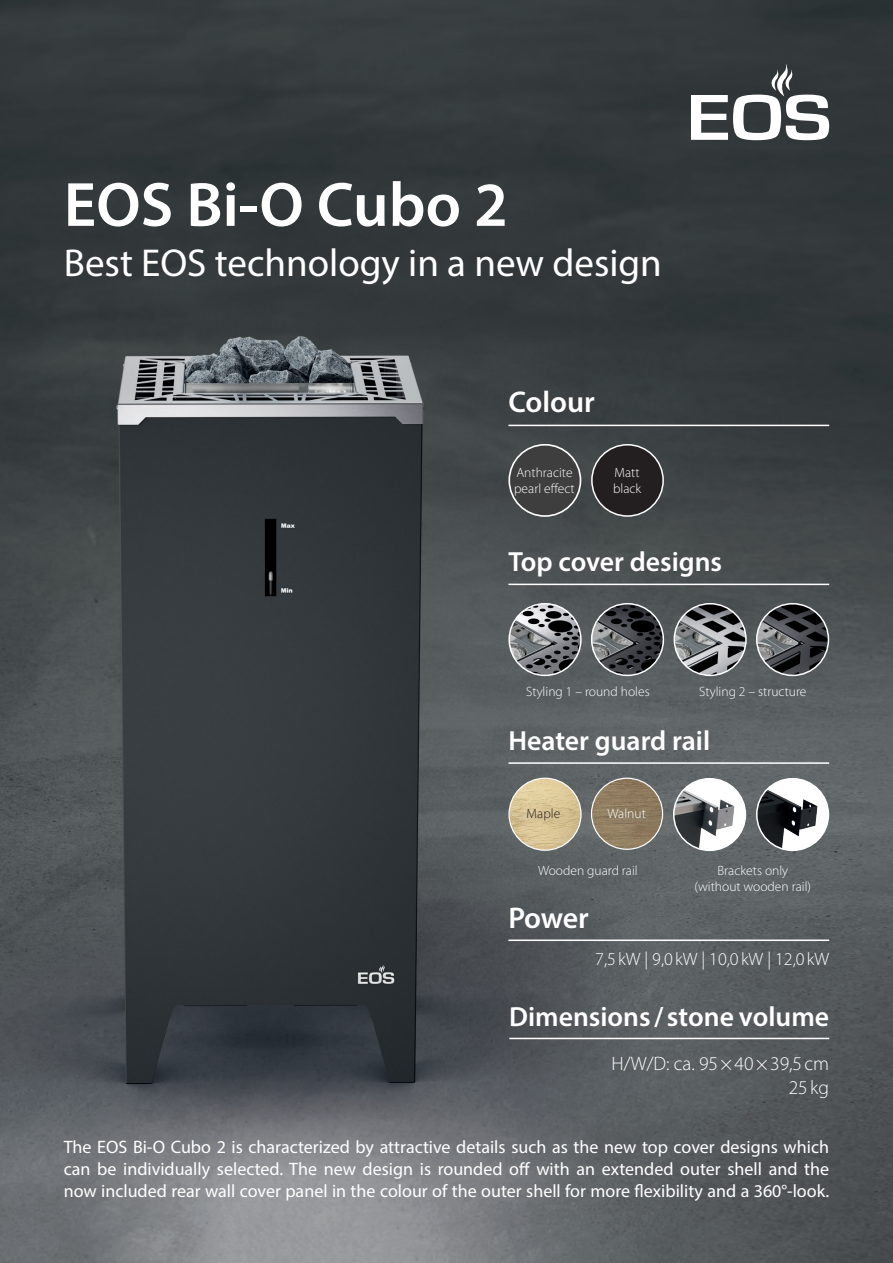
<style>
.page{position:relative;width:893px;height:1263px;background:#fff}
.page>*{position:absolute;margin:0;border:0;box-sizing:border-box;transform-origin:0 0}
.t1{font:600 63px "Myriad Pro";color:#fff}
.t2{font:39px "Myriad Pro";color:#fff}
.t3{font:600 30px "Myriad Pro";letter-spacing:-.005em;color:#fff}
.t4{font:600 27.75px "Myriad Pro";color:#fff}
.t5{font:300 19.5px "Myriad Pro";color:#fff}
.t6{font:18px/21.6px "Myriad Pro";color:#fff;text-align:justify}
.t7{font:300 18px "Myriad Pro";color:#fff}
.t8{font:300 13.5px "Myriad Pro";color:#fff}
.t9{font:300 13.5px "Myriad Pro";color:#231f20}
</style>
<div class="page">
<img style="left:0;top:0;width:893px;height:1263px">
<svg style="left:691px;top:64px;width:138px;height:76px"></svg>
<img style="left:592px;top:604px;width:71px;height:71px;border-radius:36px">
<div style="left:591px;top:603px;width:73px;height:73px;border:2px solid #fff;border-radius:50%"></div>
<img style="left:757px;top:604px;width:71px;height:71px;border-radius:36px">
<div style="left:756px;top:603px;width:73px;height:73px;border:2px solid #fff;border-radius:50%"></div>
<img style="left:509px;top:604px;width:72px;height:71px;border-radius:36px">
<div style="left:508px;top:603px;width:74px;height:73px;border:2px solid #fff;border-radius:50%"></div>
<img style="left:674px;top:604px;width:72px;height:71px;border-radius:36px">
<div style="left:673px;top:603px;width:74px;height:73px;border:2px solid #fff;border-radius:50%"></div>
<div style="left:592px;top:445px;width:71px;height:71px;background:#231f20;border-radius:50%"></div>
<div style="left:591px;top:444px;width:73px;height:73px;border:2px solid #fff;border-radius:50%"></div>
<div style="left:509px;top:445px;width:71px;height:71px;background:#3e3e3f;border-radius:50%"></div>
<div style="left:508px;top:444px;width:73px;height:73px;border:2px solid #fff;border-radius:50%"></div>
<img style="left:591px;top:778px;width:72px;height:71px;border-radius:36px">
<div style="left:591px;top:778px;width:72px;height:72px;border:1px solid #fff;border-radius:50%"></div>
<img style="left:509px;top:778px;width:72px;height:72px;border-radius:36px">
<div style="left:508px;top:778px;width:74px;height:73px;border:1px solid #fff;border-radius:50%"></div>
<img style="left:674px;top:779px;width:71px;height:71px;border-radius:36px">
<div style="left:673px;top:778px;width:73px;height:73px;border:2px solid #fff;border-radius:50%"></div>
<img style="left:757px;top:779px;width:71px;height:71px;border-radius:36px">
<div style="left:756px;top:778px;width:73px;height:73px;border:2px solid #fff;border-radius:50%"></div>
<hr style="left:508px;top:939px;width:321px;height:2px;background:#fff">
<hr style="left:509px;top:1038px;width:320px;height:1px;background:#fff">
<hr style="left:508px;top:584px;width:321px;height:1px;background:#fff">
<hr style="left:508px;top:425px;width:321px;height:1px;background:#fff">
<hr style="left:508px;top:762px;width:321px;height:2px;background:#fff">
<p class="t1" style="left:64px;top:165px;width:446px">EOS Bi-O Cubo 2</p>
<p class="t2" style="left:64px;top:239px;width:600px">Best EOS technology in a new design</p>
<p class="t3" style="left:508px;top:383px;width:88px">Colour</p>
<p class="t8" style="left:516px;top:464px;width:58px">Anthracite</p>
<p class="t8" style="left:514px;top:480px;width:62px">pearl effect</p>
<p class="t8" style="left:615px;top:464px;width:27px">Matt</p>
<p class="t8" style="left:613px;top:480px;width:30px">black</p>
<p class="t4" style="left:508px;top:544px;width:215px">Top cover designs</p>
<p class="t8" style="left:526px;top:683px;width:125px">Styling 1 – round holes</p>
<p class="t8" style="left:699px;top:683px;width:109px">Styling 2 – structure</p>
<p class="t4" style="left:508px;top:723px;width:203px">Heater guard rail</p>
<p class="t9" style="left:527px;top:805px;width:35px">Maple</p>
<p class="t8" style="left:608px;top:805px;width:40px">Walnut</p>
<p class="t8" style="left:538px;top:862px;width:101px">Wooden guard rail</p>
<p class="t8" style="left:717px;top:862px;width:72px">Brackets only</p>
<p class="t8" style="left:695px;top:878px;width:118px">(without wooden rail)</p>
<p class="t3" style="left:508px;top:898px;width:82px">Power</p>
<p class="t7" style="left:595px;top:948px;width:235px">7,5 kW | 9,0 kW | 10,0 kW | 12,0 kW</p>
<p class="t4" style="left:509px;top:999px;width:322px">Dimensions / stone volume</p>
<p class="t5" style="left:612px;top:1052px;width:219px">H/W/D: ca. 95×40×39,5 cm</p>
<p class="t5" style="left:789px;top:1075px;width:42px">25 kg</p>
<p class="t6" style="left:64px;top:1136px;width:767px">The EOS Bi-O Cubo 2 is characterized by attractive details such as the new top cover designs which can be individually selected. The new design is rounded off with an extended outer shell and the now included rear wall cover panel in the colour of the outer shell for more flexibility and a 360°-look.</p>
</div>
